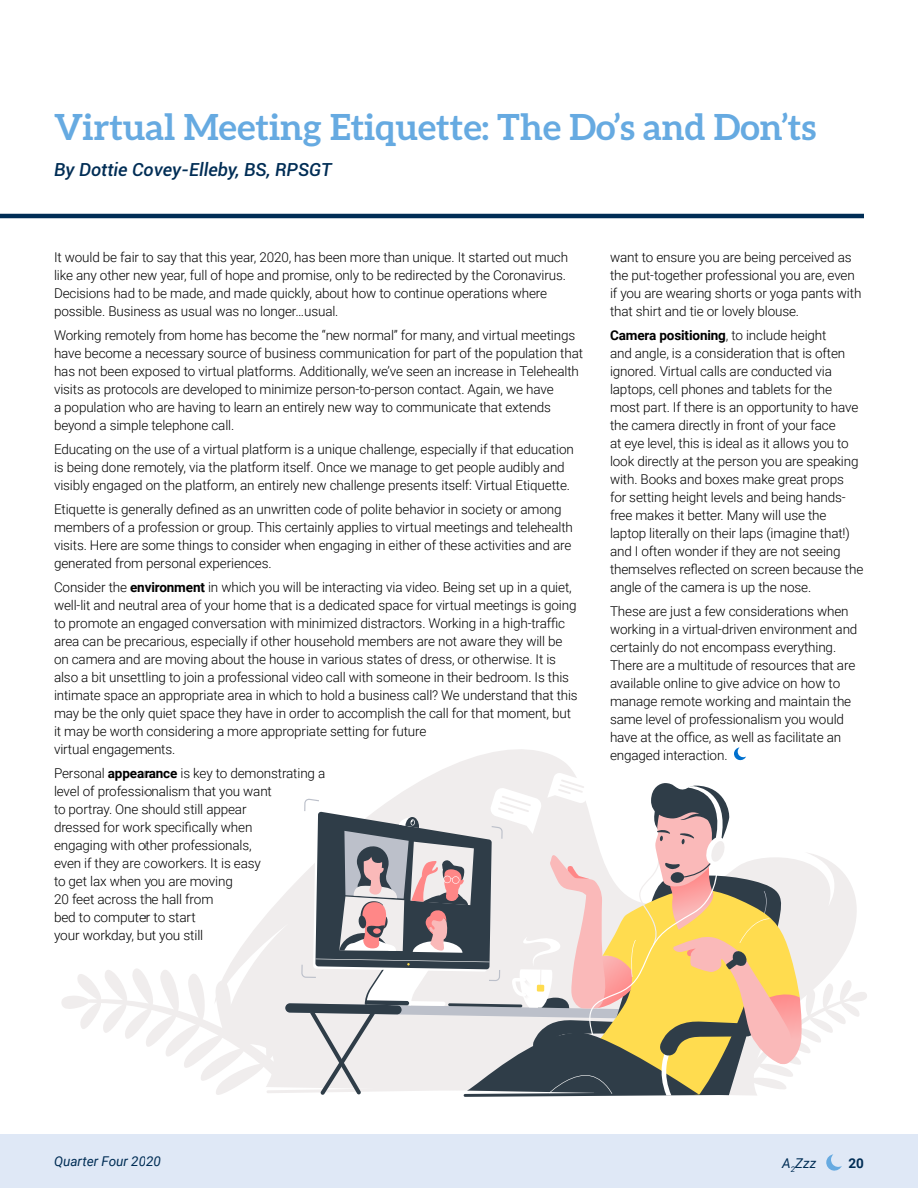
<style>
.page{position:relative;width:918px;height:1188px;background:#fff}
.page>*{position:absolute;margin:0;border:0;box-sizing:border-box;transform-origin:0 0}
.t1{font:700 36px "Aleo";color:#66aae1}
.t2{font:italic 500 18px "Roboto";color:#002d55}
.t3{font:300 13.5px/18px "Roboto";letter-spacing:-.01em;color:#000}
.t4{font:italic 13.5px "Roboto";color:#002d55}
.t5{font:700 13.5px "Roboto";color:#002d55}
.s1{font-weight:700}
</style>
<div class="page">
<div style="left:0;top:1134px;width:918px;height:54px;background:#dfe8f6"></div>
<svg style="left:826px;top:1154px;width:16px;height:17px"></svg>
<hr style="left:0;top:214px;width:864px;height:4px;background:#002d55">
<svg style="left:438px;top:747px;width:308px;height:25px"></svg>
<svg style="left:61px;top:772px;width:806px;height:325px"></svg>
<h1 class="t1" style="left:54px;top:106px;width:764px">Virtual Meeting Etiquette: The Do’s and Don’ts</h1>
<h2 class="t2" style="left:54px;top:157px;width:279px">By Dottie Covey-Elleby, BS, RPSGT</h2>
<p class="t3" style="left:54px;top:248px;width:516px">It would be fair to say that this year, 2020, has been more than unique. It started out much like any other new year, full of hope and promise, only to be redirected by the Coronavirus.<br>Decisions had to be made, and made quickly, about how to continue operations where possible. Business as usual was no longer…usual.</p>
<p class="t3" style="left:54px;top:326px;width:531px">Working remotely from home has become the “new normal” for many, and virtual meetings have become a necessary source of business communication for part of the population that has not been exposed to virtual platforms. Additionally, we’ve seen an increase in Telehealth visits as protocols are developed to minimize person-to-person contact. Again, we have<br>a population who are having to learn an entirely new way to communicate that extends beyond a simple telephone call.</p>
<p class="t3" style="left:54px;top:440px;width:521px">Educating on the use of a virtual platform is a unique challenge, especially if that education is being done remotely, via the platform itself. Once we manage to get people audibly and visibly engaged on the platform, an entirely new challenge presents itself: Virtual Etiquette.</p>
<p class="t3" style="left:54px;top:500px;width:520px">Etiquette is generally defined as an unwritten code of polite behavior in society or among members of a profession or group. This certainly applies to virtual meetings and telehealth visits. Here are some things to consider when engaging in either of these activities and are generated from personal experiences.</p>
<p class="t3" style="left:54px;top:578px;width:525px">Consider the <span class="s1">environment</span> in which you will be interacting via video. Being set up in a quiet, well-lit and neutral area of your home that is a dedicated space for virtual meetings is going to promote an engaged conversation with minimized distractors. Working in a high-traffic area can be precarious, especially if other household members are not aware they will be on camera and are moving about the house in various states of dress, or otherwise. It is also a bit unsettling to join a professional video call with someone in their bedroom. Is this intimate space an appropriate area in which to hold a business call? We understand that this may be the only quiet space they have in order to accomplish the call for that moment, but it may be worth considering a more appropriate setting for future<br>virtual engagements.</p>
<p class="t3" style="left:54px;top:764px;width:273px">Personal <span class="s1">appearance</span> is key to demonstrating a level of professionalism that you want<br>to portray. One should still appear<br>dressed for work specifically when<br>engaging with other professionals,<br>even if they are coworkers. It is easy<br>to get lax when you are moving<br>20 feet across the hall from<br>bed to computer to start<br>your workday, but you still</p>
<p class="t3" style="left:610px;top:248px;width:253px">want to ensure you are being perceived as the put-together professional you are, even if you are wearing shorts or yoga pants with that shirt and tie or lovely blouse.</p>
<p class="t3" style="left:610px;top:326px;width:255px"><span class="s1">Camera positioning</span>, to include height<br>and angle, is a consideration that is often ignored. Virtual calls are conducted via laptops, cell phones and tablets for the most part. If there is an opportunity to have the camera directly in front of your face<br>at eye level, this is ideal as it allows you to look directly at the person you are speaking with. Books and boxes make great props for setting height levels and being hands&shy;free makes it better. Many will use the laptop literally on their laps (imagine that!) and I often wonder if they are not seeing themselves reflected on screen because the angle of the camera is up the nose.</p>
<p class="t3" style="left:610px;top:602px;width:249px">These are just a few considerations when working in a virtual-driven environment and certainly do not encompass everything.<br>There are a multitude of resources that are available online to give advice on how to manage remote working and maintain the same level of professionalism you would have at the office, as well as facilitate an engaged interaction.</p>
<p class="t4" style="left:54px;top:1152px;width:109px">Quarter Four 2020</p>
<p class="t5" style="left:849px;top:1153px;width:17px">20</p>
<p class="t4" style="left:782px;top:1153px;width:35px">A<sub>2</sub>Zzz</p>
</div>
